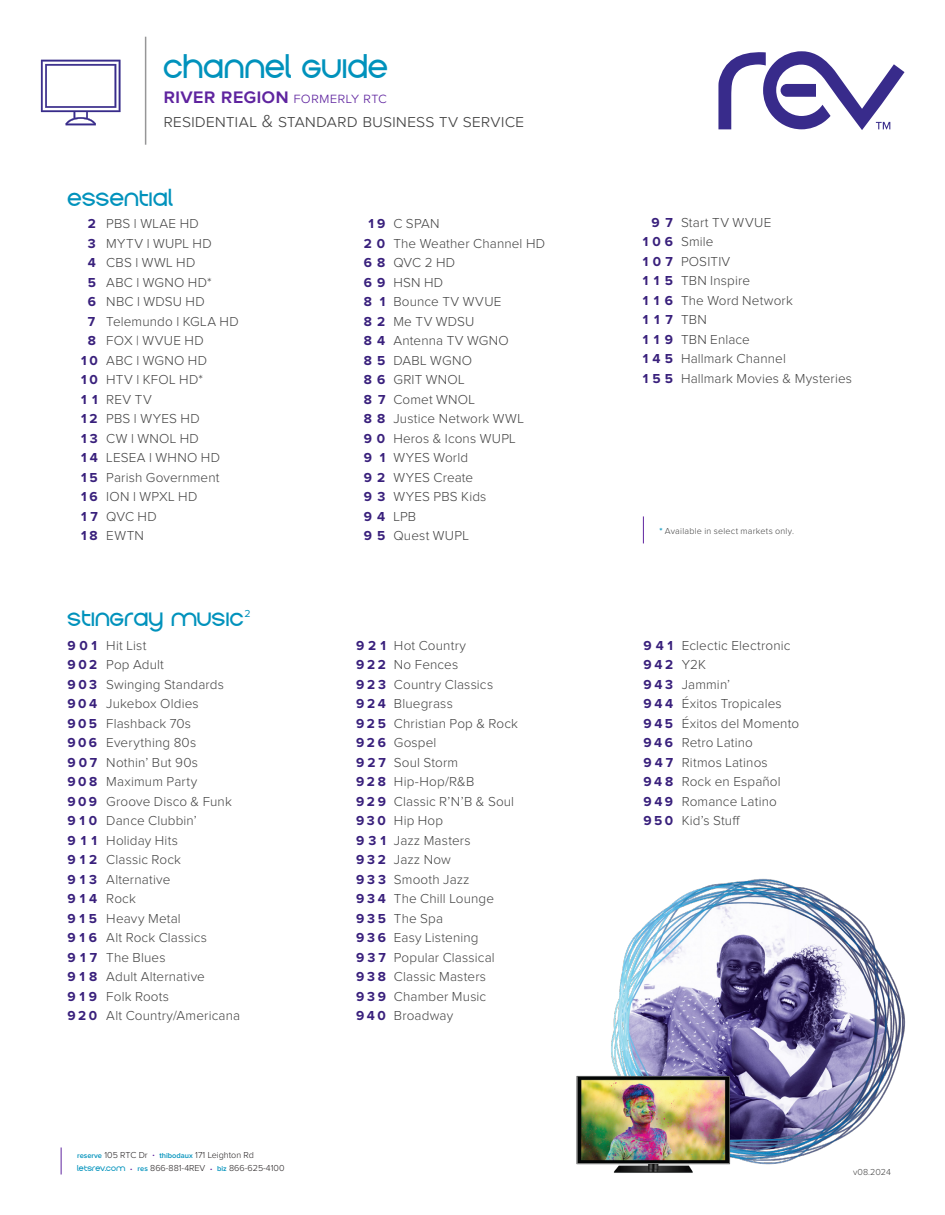
<style>
.page{position:relative;width:945px;height:1215px;background:#fff}
.page>*{position:absolute;margin:0;border:0;box-sizing:border-box;transform-origin:0 0}
.t1{font:27px "Rev New";letter-spacing:.015em;color:#0092bc}
.t2{font:600 21px "Proxima Nova";color:#5f249f}
.t3{font:19.5px "Rev New";letter-spacing:.025em;color:#0092bc}
.t4{font:300 18px "Proxima Nova";color:#424242}
.t5{font:300 13.5px/19.5px "Proxima Nova";letter-spacing:.01em;color:#424242}
._3-digit_CH_Numbers{font:700 13.5px/19.5px "Proxima Nova";letter-spacing:.21em;color:#39207c;text-align:justify}
.t6{font:10.5px "Proxima Nova";color:#0092bc}
.t7{font:300 9px/13.5px "Proxima Nova";color:#231f20}
.t8{font:300 9px "Proxima Nova";letter-spacing:.025em;color:#424242}
.s1{font-weight:300;font-size:15px}
.s2{font-weight:600;font-size:7.5px;color:#0092bc}
.s3{font-family:"Rev New";font-weight:400;font-size:6.75px;color:#0092bc}
.s4{font-weight:600;color:#0092bc}
</style>
<div class="page">
<svg style="left:41px;top:60px;width:80px;height:65px"></svg>
<hr style="left:66px;top:124px;width:30px;height:1px;background:#382f89">
<hr style="left:145px;top:37px;width:1px;height:108px;background:#969697">
<svg style="left:718px;top:51px;width:187px;height:79px"></svg>
<img style="left:576px;top:878px;width:330px;height:295px">
<svg style="left:61px;top:1148px;width:1px;height:26px"></svg>
<svg style="left:643px;top:516px;width:1px;height:27px"></svg>
<h1 class="t1" style="left:163px;top:50px;width:226px">CHANNEL GUIDE</h1>
<h2 class="t2" style="left:163px;top:86px;width:225px">river region <span class="s1">formerly rtc</span></h2>
<h3 class="t4" style="left:163px;top:113px;width:362px">residential &amp; standard business tv service</h3>
<p class="t3" style="left:68px;top:186px;width:107px">ESSENTIAL</p>
<p class="_3-digit_CH_Numbers" style="left:88px;top:214px;width:10px">2</p>
<p class="_3-digit_CH_Numbers" style="left:88px;top:234px;width:9px">3</p>
<p class="_3-digit_CH_Numbers" style="left:88px;top:253px;width:10px">4</p>
<p class="_3-digit_CH_Numbers" style="left:88px;top:273px;width:10px">5</p>
<p class="_3-digit_CH_Numbers" style="left:88px;top:292px;width:10px">6</p>
<p class="_3-digit_CH_Numbers" style="left:88px;top:312px;width:9px">7</p>
<p class="_3-digit_CH_Numbers" style="left:88px;top:331px;width:10px">8</p>
<p class="_3-digit_CH_Numbers" style="left:81px;top:351px;width:18px">10</p>
<p class="_3-digit_CH_Numbers" style="left:81px;top:370px;width:18px">10</p>
<p class="_3-digit_CH_Numbers" style="left:81px;top:390px;width:18px">1 1</p>
<p class="_3-digit_CH_Numbers" style="left:81px;top:409px;width:18px">12</p>
<p class="_3-digit_CH_Numbers" style="left:81px;top:429px;width:18px">13</p>
<p class="_3-digit_CH_Numbers" style="left:81px;top:448px;width:18px">14</p>
<p class="_3-digit_CH_Numbers" style="left:81px;top:468px;width:18px">15</p>
<p class="_3-digit_CH_Numbers" style="left:81px;top:487px;width:18px">16</p>
<p class="_3-digit_CH_Numbers" style="left:81px;top:507px;width:18px">1 7</p>
<p class="_3-digit_CH_Numbers" style="left:81px;top:526px;width:18px">18</p>
<p class="t5" style="left:106px;top:214px;width:94px">PBS l WLAE HD</p>
<p class="t5" style="left:106px;top:234px;width:107px">MYTV l WUPL HD</p>
<p class="t5" style="left:106px;top:253px;width:91px">CBS l WWL HD</p>
<p class="t5" style="left:106px;top:273px;width:107px">ABC l WGNO HD*</p>
<p class="t5" style="left:106px;top:292px;width:100px">NBC l WDSU HD</p>
<p class="t5" style="left:106px;top:312px;width:134px">Telemundo l KGLA HD</p>
<p class="t5" style="left:106px;top:331px;width:99px">FOX | WVUE HD</p>
<p class="t5" style="left:106px;top:351px;width:102px">ABC l WGNO HD</p>
<p class="t5" style="left:106px;top:370px;width:98px">HTV l KFOL HD*</p>
<p class="t5" style="left:106px;top:390px;width:47px">REV TV</p>
<p class="t5" style="left:106px;top:409px;width:95px">PBS l WYES HD</p>
<p class="t5" style="left:106px;top:429px;width:94px">CW l WNOL HD</p>
<p class="t5" style="left:106px;top:448px;width:115px">LESEA l WHNO HD</p>
<p class="t5" style="left:106px;top:468px;width:115px">Parish Government</p>
<p class="t5" style="left:106px;top:487px;width:93px">ION l WPXL HD</p>
<p class="t5" style="left:106px;top:507px;width:52px">QVC HD</p>
<p class="t5" style="left:106px;top:526px;width:39px">EWTN</p>
<p class="t3" style="left:68px;top:606px;width:178px">STINGRAY MUSIC</p>
<p class="t6" style="left:244px;top:608px;width:8px">2</p>
<p class="_3-digit_CH_Numbers" style="left:68px;top:636px;width:31px">901</p>
<p class="_3-digit_CH_Numbers" style="left:68px;top:656px;width:31px">902</p>
<p class="_3-digit_CH_Numbers" style="left:68px;top:675px;width:31px">903</p>
<p class="_3-digit_CH_Numbers" style="left:68px;top:695px;width:31px">904</p>
<p class="_3-digit_CH_Numbers" style="left:68px;top:714px;width:31px">905</p>
<p class="_3-digit_CH_Numbers" style="left:68px;top:734px;width:31px">906</p>
<p class="_3-digit_CH_Numbers" style="left:68px;top:753px;width:31px">907</p>
<p class="_3-digit_CH_Numbers" style="left:68px;top:773px;width:31px">908</p>
<p class="_3-digit_CH_Numbers" style="left:68px;top:792px;width:31px">909</p>
<p class="_3-digit_CH_Numbers" style="left:68px;top:812px;width:31px">910</p>
<p class="_3-digit_CH_Numbers" style="left:68px;top:831px;width:31px">911</p>
<p class="_3-digit_CH_Numbers" style="left:68px;top:851px;width:31px">912</p>
<p class="_3-digit_CH_Numbers" style="left:68px;top:870px;width:31px">913</p>
<p class="_3-digit_CH_Numbers" style="left:68px;top:890px;width:31px">914</p>
<p class="_3-digit_CH_Numbers" style="left:68px;top:909px;width:31px">915</p>
<p class="_3-digit_CH_Numbers" style="left:68px;top:929px;width:31px">916</p>
<p class="_3-digit_CH_Numbers" style="left:68px;top:948px;width:31px">917</p>
<p class="_3-digit_CH_Numbers" style="left:68px;top:968px;width:31px">918</p>
<p class="_3-digit_CH_Numbers" style="left:68px;top:987px;width:31px">919</p>
<p class="_3-digit_CH_Numbers" style="left:68px;top:1007px;width:31px">920</p>
<p class="t5" style="left:106px;top:636px;width:42px">Hit List</p>
<p class="t5" style="left:106px;top:656px;width:59px">Pop Adult</p>
<p class="t5" style="left:106px;top:675px;width:119px">Swinging Standards</p>
<p class="t5" style="left:106px;top:695px;width:94px">Jukebox Oldies</p>
<p class="t5" style="left:106px;top:714px;width:86px">Flashback 70s</p>
<p class="t5" style="left:106px;top:734px;width:91px">Everything 80s</p>
<p class="t5" style="left:106px;top:753px;width:93px">Nothin’ But 90s</p>
<p class="t5" style="left:106px;top:773px;width:93px">Maximum Party</p>
<p class="t5" style="left:106px;top:792px;width:127px">Groove Disco &amp; Funk</p>
<p class="t5" style="left:106px;top:812px;width:92px">Dance Clubbin’</p>
<p class="t5" style="left:106px;top:831px;width:73px">Holiday Hits</p>
<p class="t5" style="left:106px;top:851px;width:76px">Classic Rock</p>
<p class="t5" style="left:106px;top:870px;width:66px">Alternative</p>
<p class="t5" style="left:106px;top:890px;width:31px">Rock</p>
<p class="t5" style="left:106px;top:909px;width:76px">Heavy Metal</p>
<p class="t5" style="left:106px;top:929px;width:102px">Alt Rock Classics</p>
<p class="t5" style="left:106px;top:948px;width:61px">The Blues</p>
<p class="t5" style="left:106px;top:968px;width:100px">Adult Alternative</p>
<p class="t5" style="left:106px;top:987px;width:64px">Folk Roots</p>
<p class="t5" style="left:106px;top:1007px;width:135px">Alt Country/Americana</p>
<p class="t7" style="left:77px;top:1148px;width:209px"><span class="s2">reserve</span> 105 RTC Dr <sup>.</sup> <span class="s2">thibodaux</span> 171 Leighton Rd<br><span class="s3">LETSREV.COM</span> <sup>.</sup> <span class="s2">res</span> 866-881-4REV <sup>.</sup> <span class="s2">biz</span> 866-625-4100</p>
<p class="_3-digit_CH_Numbers" style="left:364px;top:214px;width:23px;text-align:center">19<br>2 0<br>6 8<br>6 9<br>8 1<br>8 2<br>8 4<br>8 5<br>8 6<br>8 7<br>8 8<br>9 0<br>9 1<br>9 2<br>9 3<br>9 4<br>9 5</p>
<p class="t5" style="left:393px;top:214px;width:153px">C SPAN<br>The Weather Channel HD<br>QVC 2 HD<br>HSN HD<br>Bounce TV WVUE<br>Me TV WDSU<br>Antenna TV WGNO<br>DABL WGNO<br>GRIT WNOL<br>Comet WNOL<br>Justice Network WWL<br>Heros &amp; Icons WUPL<br>WYES World<br>WYES Create<br>WYES PBS Kids<br>LPB<br>Quest WUPL</p>
<p class="_3-digit_CH_Numbers" style="left:651px;top:213px;width:23px">9 7</p>
<p class="_3-digit_CH_Numbers" style="left:643px;top:232px;width:32px">106</p>
<p class="_3-digit_CH_Numbers" style="left:643px;top:252px;width:32px">107</p>
<p class="_3-digit_CH_Numbers" style="left:643px;top:271px;width:32px">115</p>
<p class="_3-digit_CH_Numbers" style="left:643px;top:291px;width:32px">116</p>
<p class="_3-digit_CH_Numbers" style="left:643px;top:310px;width:32px">117</p>
<p class="_3-digit_CH_Numbers" style="left:643px;top:330px;width:32px">119</p>
<p class="_3-digit_CH_Numbers" style="left:643px;top:349px;width:32px">145</p>
<p class="_3-digit_CH_Numbers" style="left:643px;top:369px;width:32px">155</p>
<p class="t5" style="left:681px;top:213px;width:92px">Start TV WVUE</p>
<p class="t5" style="left:681px;top:232px;width:34px">Smile</p>
<p class="t5" style="left:681px;top:252px;width:51px">POSITIV</p>
<p class="t5" style="left:681px;top:271px;width:71px">TBN Inspire</p>
<p class="t5" style="left:681px;top:291px;width:113px">The Word Network</p>
<p class="t5" style="left:681px;top:310px;width:27px">TBN</p>
<p class="t5" style="left:681px;top:330px;width:70px">TBN Enlace</p>
<p class="t5" style="left:681px;top:349px;width:106px">Hallmark Channel</p>
<p class="t5" style="left:681px;top:369px;width:173px">Hallmark Movies &amp; Mysteries</p>
<p class="t8" style="left:659px;top:526px;width:136px"><span class="s4">*</span> Available in select markets only.</p>
<p class="_3-digit_CH_Numbers" style="left:356px;top:636px;width:31px">921<br>922<br>923<br>924<br>925<br>926<br>927<br>928<br>929<br>930<br>931<br>932<br>933<br>934<br>935<br>936<br>937<br>938<br>939<br>940</p>
<p class="t5" style="left:682px;top:636px;width:119px">Eclectic Electronic<br>Y2K<br>Jammin’<br>Éxitos Tropicales<br>Éxitos del Momento<br>Retro Latino<br>Ritmos Latinos<br>Rock en Español<br>Romance Latino<br>Kid’s Stuff</p>
<p class="t5" style="left:394px;top:636px;width:126px">Hot Country<br>No Fences<br>Country Classics<br>Bluegrass<br>Christian Pop &amp; Rock<br>Gospel<br>Soul Storm<br>Hip-Hop/R&amp;B<br>Classic R’N’B &amp; Soul<br>Hip Hop<br>Jazz Masters<br>Jazz Now<br>Smooth Jazz<br>The Chill Lounge<br>The Spa<br>Easy Listening<br>Popular Classical<br>Classic Masters<br>Chamber Music<br>Broadway</p>
<p class="_3-digit_CH_Numbers" style="left:644px;top:636px;width:31px">941<br>942<br>943<br>944<br>945<br>946<br>947<br>948<br>949<br>950</p>
<p class="t8" style="left:853px;top:1167px;width:39px">v08.2024</p>
</div>
